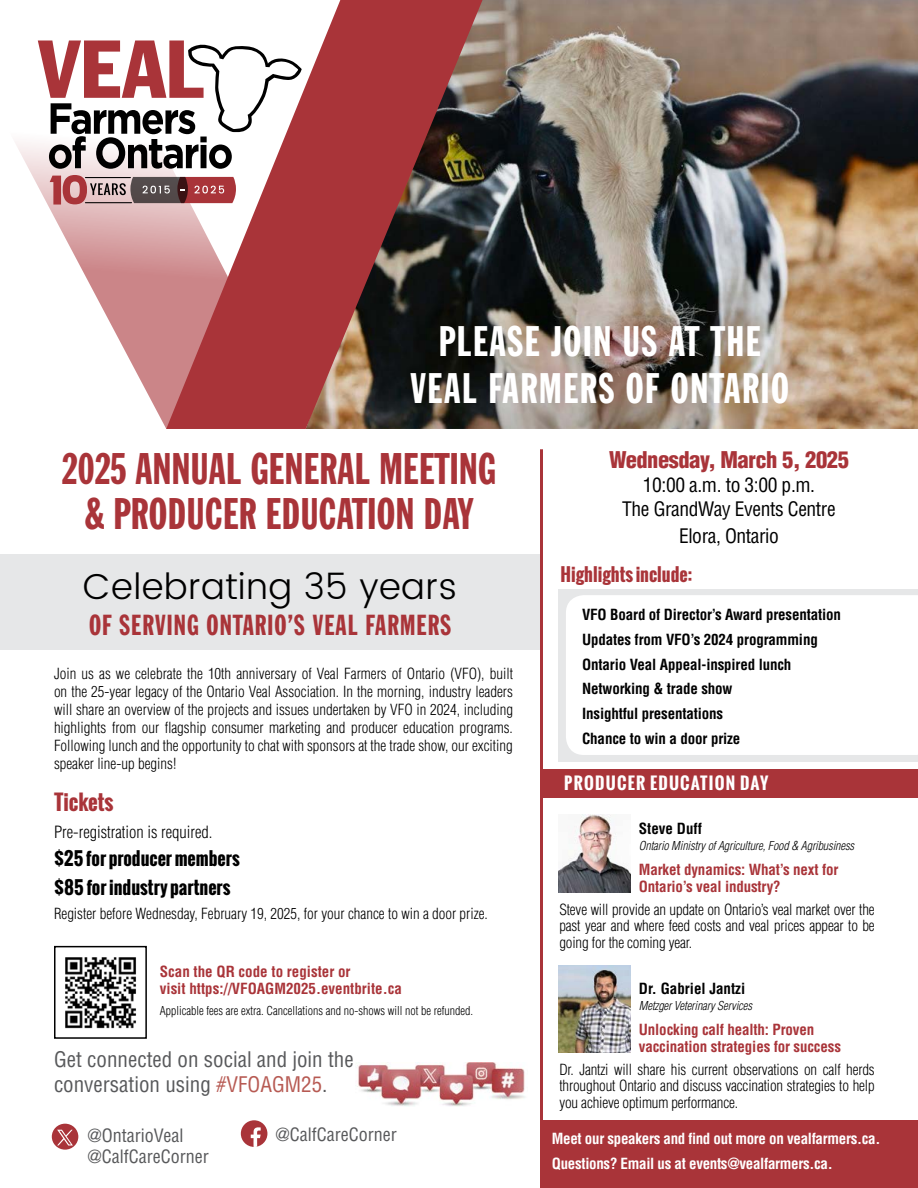
<style>
.page{position:relative;width:918px;height:1188px;background:#fff}
.page>*{position:absolute;margin:0;border:0;box-sizing:border-box;transform-origin:0 0}
.t1{font:43.5px/45px "Franklin Gothic Extra Cond";letter-spacing:.01em;color:#a93439;text-align:center}
.t2{font:42px/46.5px "Franklin Gothic Extra Cond";letter-spacing:.04em;color:#fff;text-align:center}
.t3{font:300 36px "Poppins";letter-spacing:.01em;color:#000}
.t4{font:28.5px "Franklin Gothic Extra Cond";letter-spacing:.04em;color:#a93439}
.t5{font:900 condensed 22.5px "Helvetica";letter-spacing:-.02em;color:#a93439}
.t6{font:condensed 21px/25.2px "Helvetica";color:#58595b}
.t7{font:700 21px "Oswald";color:#a93439}
.t8{font:condensed 19.5px/27px "Helvetica";letter-spacing:-.02em;color:#000;text-align:center}
.t9{font:700 18px "Oswald";color:#000}
.t10{font:condensed 18px "Helvetica";color:#58595b}
.t11{font:700 18px "Oswald";color:#a93439}
.t12{font:300 condensed 16.5px "Helvetica";color:#000}
.t13{font:700 16.5px "Oswald";letter-spacing:.075em;color:#fff}
.t14{font:300 condensed 15px/18px "Helvetica";color:#000;text-align:justify}
.t15{font:700 condensed 15px "Helvetica";letter-spacing:-.01em;color:#000}
.t16{font:700 condensed 15px/16.5px "Helvetica";letter-spacing:-.01em;color:#a93439}
.t17{font:700 condensed 15px "Helvetica";letter-spacing:-.02em;color:#fff}
.t18{font:italic 300 condensed 12px "Helvetica";letter-spacing:-.01em;color:#000}
.t19{font:300 condensed 12px "Helvetica";color:#000}
.s1{color:#b75a53}
</style>
<div class="page">
<div style="left:558px;top:589px;width:360px;height:172px;background:#e6e7e8"></div>
<div style="left:566px;top:595px;width:352px;height:160px;background:#fff"></div>
<img style="left:483px;top:0;width:435px;height:429px">
<svg style="left:15px;top:142px;width:151px;height:286px"></svg>
<svg style="left:166px;top:0;width:317px;height:429px;background:#904f4f"></svg>
<div style="left:241px;top:1120px;width:26px;height:27px;background:#a93439;border-radius:50%"></div>
<svg style="left:251px;top:1127px;width:10px;height:20px"></svg>
<div style="left:52px;top:1124px;width:26px;height:26px;background:#a93439;border-radius:50%"></div>
<svg style="left:57px;top:1130px;width:16px;height:16px"></svg>
<img style="left:558px;top:814px;width:72px;height:78px">
<div style="left:0;top:554px;width:540px;height:96px;background:#e6e7e8"></div>
<img style="left:65px;top:957px;width:71px;height:72px">
<div style="left:54px;top:946px;width:93px;height:93px;border:2px solid #000"></div>
<div style="left:541px;top:1120px;width:377px;height:68px;background:#a93439"></div>
<img style="left:558px;top:966px;width:72px;height:86px">
<div style="left:541px;top:769px;width:377px;height:28px;background:#a93439"></div>
<img style="left:357px;top:1063px;width:168px;height:43px">
<svg style="left:50px;top:175px;width:186px;height:30px;background:#a47173"></svg>
<svg style="left:38px;top:40px;width:264px;height:129px"></svg>
<hr style="left:540px;top:449px;width:3px;height:739px;background:#a93439">
<p class="t2" style="left:410px;top:320px;width:380px">PLEASE JOIN US AT THE<br>VEAL FARMERS OF ONTARIO</p>
<p class="t1" style="left:62px;top:448px;width:435px">2025 ANNUAL GENERAL MEETING &amp; PRODUCER EDUCATION DAY</p>
<p class="t3" style="left:83px;top:561px;width:376px">Celebrating 35 years</p>
<p class="t4" style="left:89px;top:610px;width:363px">OF SERVING ONTARIO’S VEAL FARMERS</p>
<p class="t14" style="left:54px;top:665px;width:461px">Join us as we celebrate the 10th anniversary of Veal Farmers of Ontario (VFO), built on the 25-year legacy of the Ontario Veal Association. In the morning, industry leaders will share an overview of the projects and issues undertaken by VFO in 2024, including highlights from our flagship consumer marketing and producer education programs.<br>Following lunch and the opportunity to chat with sponsors at the trade show, our exciting speaker line-up begins!</p>
<p class="t7" style="left:54px;top:787px;width:61px">Tickets</p>
<p class="t12" style="left:54px;top:822px;width:160px">Pre-registration is required.</p>
<p class="t9" style="left:54px;top:845px;width:187px">$25 for producer members</p>
<p class="t9" style="left:54px;top:873px;width:178px">$85 for industry partners</p>
<p class="t14" style="left:54px;top:905px;width:435px">Register before Wednesday, February 19, 2025, for your chance to win a door prize.</p>
<p class="t16" style="left:160px;top:964px;width:244px">Scan the QR code to register or<br>visit https://VFOAGM2025.eventbrite.ca</p>
<p class="t19" style="left:160px;top:1003px;width:315px">Applicable fees are extra. Cancellations and no-shows will not be refunded.</p>
<p class="t6" style="left:54px;top:1047px;width:301px">Get connected on social and join the conversation using <span class="s1">#VFOAGM25</span>.</p>
<p class="t10" style="left:87px;top:1124px;width:98px">@OntarioVeal</p>
<p class="t10" style="left:87px;top:1146px;width:123px">@CalfCareCorner</p>
<p class="t10" style="left:275px;top:1123px;width:123px">@CalfCareCorner</p>
<p class="t5" style="left:609px;top:445px;width:241px">Wednesday, March 5, 2025</p>
<p class="t8" style="left:643px;top:471px;width:174px">10:00 a.m. to 3:00 p.m.</p>
<p class="t8" style="left:622px;top:495px;width:215px">The GrandWay Events Centre<br>Elora, Ontario</p>
<p class="t11" style="left:561px;top:561px;width:133px">Highlights include:</p>
<p class="t15" style="left:582px;top:605px;width:261px">VFO Board of Director’s Award presentation</p>
<p class="t15" style="left:582px;top:630px;width:237px">Updates from VFO’s 2024 programming</p>
<p class="t15" style="left:582px;top:655px;width:211px">Ontario Veal Appeal-inspired lunch</p>
<p class="t15" style="left:582px;top:679px;width:152px">Networking &amp; trade show</p>
<p class="t15" style="left:582px;top:704px;width:143px">Insightful presentations</p>
<p class="t15" style="left:582px;top:729px;width:160px">Chance to win a door prize</p>
<p class="t13" style="left:564px;top:770px;width:206px">PRODUCER EDUCATION DAY</p>
<p class="t15" style="left:639px;top:819px;width:64px">Steve Duff</p>
<p class="t18" style="left:639px;top:839px;width:217px">Ontario Ministry of Agriculture, Food &amp; Agribusiness</p>
<p class="t16" style="left:639px;top:861px;width:201px">Market dynamics: What’s next for<br>Ontario’s veal industry?</p>
<p class="t14" style="left:559px;top:901px;width:317px;line-height:16.5px">Steve will provide an update on Ontario’s veal market over the past year and where feed costs and veal prices appear to be going for the coming year.</p>
<p class="t15" style="left:639px;top:979px;width:108px">Dr. Gabriel Jantzi</p>
<p class="t18" style="left:639px;top:998px;width:115px">Metzger Veterinary Services</p>
<p class="t16" style="left:639px;top:1021px;width:204px">Unlocking calf health: Proven vaccination strategies for success</p>
<p class="t14" style="left:559px;top:1061px;width:317px;line-height:16.5px">Dr. Jantzi will share his current observations on calf herds throughout Ontario and discuss vaccination strategies to help you achieve optimum performance.</p>
<p class="t17" style="left:552px;top:1130px;width:330px">Meet our speakers and find out more on vealfarmers.ca.</p>
<p class="t17" style="left:552px;top:1154px;width:282px">Questions? Email us at events@vealfarmers.ca.</p>
</div>
